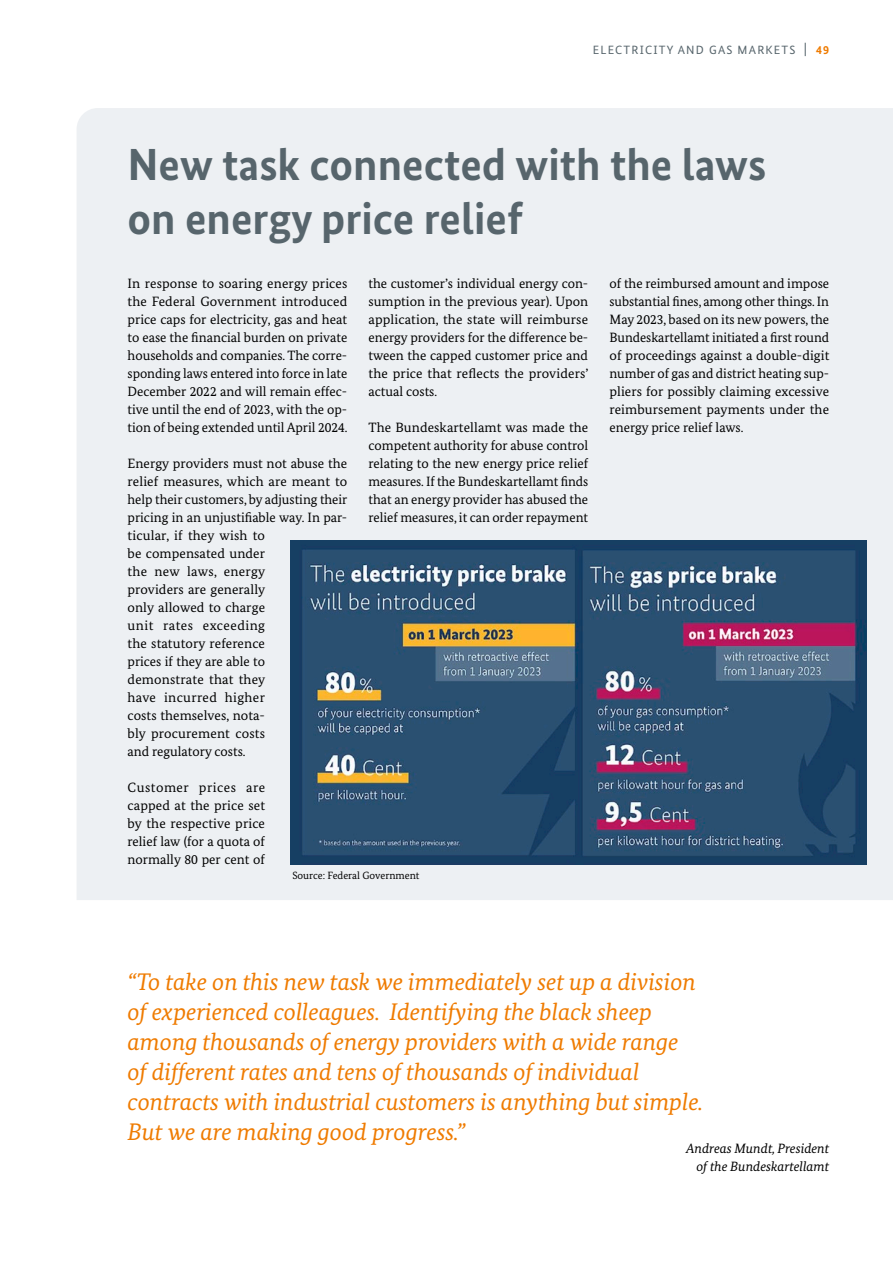
<style>
.page{position:relative;width:893px;height:1263px;background:#fff}
.page>*{position:absolute;margin:0;border:0;box-sizing:border-box;transform-origin:0 0}
.t1{font:700 45px/54px "Bundes Sans";color:#57656c}
.t2{font:italic 24px/30px "Bundes Serif";color:#ef7b00}
.t3{font:13.5px/18px "Bundes Serif";color:#000;text-align:justify}
.t4{font:italic 13.5px/18px "Bundes Serif";color:#000;text-align:right}
.t5{font:12px "Bundes Sans";letter-spacing:.1em;color:#57656c}
.t6{font:10.5px "Bundes Serif";color:#000}
.s1{font-size:15px}
.s2{font-weight:700;color:#ef7b00}
</style>
<div class="page">
<div style="left:77px;top:108px;width:816px;height:792px;background:#edf0f3"></div>
<img style="left:291px;top:540px;width:575px;height:324px">
<p class="t5" style="left:593px;top:43px;width:238px">ELECTRICITY AND GAS MARKETS <span class="s1">|</span> <span class="s2">49</span></p>
<h2 class="t1" style="left:128px;top:137px;width:640px">New task connected with the laws on energy price relief</h2>
<p class="t3" style="left:128px;top:274px;width:221px">In response to soaring energy prices the Federal Government introduced price caps for electricity, gas and heat to ease the financial burden on private households and companies. The corre&shy;sponding laws entered into force in late December 2022 and will remain effec&shy;tive until the end of 2023, with the op&shy;tion of being extended until April 2024.</p>
<p class="t3" style="left:128px;top:454px;width:221px;text-align:left">Energy providers must not abuse the relief measures, which are meant to help their customers, by adjusting their pricing in an unjustifiable way. In par&shy;ticular, if they wish to<br>be compensated under<br>the new laws, energy<br>providers are generally<br>only allowed to charge<br>unit rates exceeding<br>the statutory reference<br>prices if they are able to<br>demonstrate that they<br>have incurred higher<br>costs themselves, nota-<br>bly procurement costs<br>and regulatory costs.</p>
<p class="t3" style="left:128px;top:778px;width:139px">Customer prices are capped at the price set by the respective price relief law (for a quota of normally 80 per cent of</p>
<p class="t3" style="left:609px;top:274px;width:221px">of the reimbursed amount and impose substantial fines, among other things. In May 2023, based on its new powers, the Bundeskartellamt initiated a first round of proceedings against a double-digit number of gas and district heating sup&shy;pliers for possibly claiming excessive reimbursement payments under the energy price relief laws.</p>
<p class="t3" style="left:369px;top:274px;width:222px">the customer’s individual energy con&shy;sumption in the previous year). Upon application, the state will reimburse energy providers for the difference be&shy;tween the capped customer price and the price that reflects the providers’ actual costs.</p>
<p class="t3" style="left:369px;top:418px;width:221px">The Bundeskartellamt was made the competent authority for abuse control relating to the new energy price relief measures. If the Bundeskartellamt finds that an energy provider has abused the relief measures, it can order repayment</p>
<p class="t6" style="left:292px;top:868px;width:129px">Source: Federal Government</p>
<p class="t2" style="left:128px;top:967px;width:577px">“To take on this new task we immediately set up a division of experienced colleagues. Identifying the black sheep among thousands of energy providers with a wide range of different rates and tens of thousands of individual contracts with industrial customers is anything but simple.<br>But we are making good progress.”</p>
<p class="t4" style="left:686px;top:1139px;width:145px">Andreas Mundt, President of the Bundeskartellamt</p>
</div>
